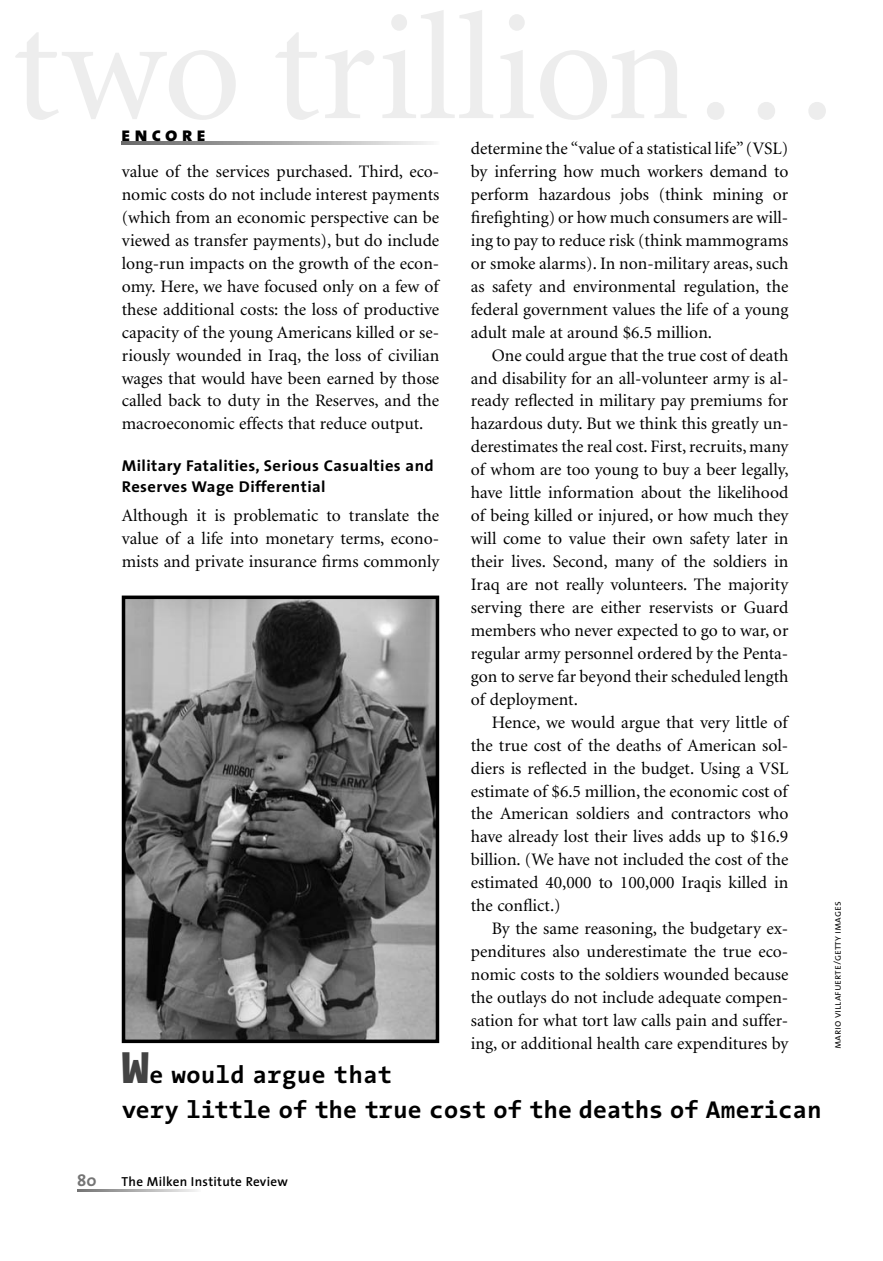
<style>
.page{position:relative;width:883px;height:1261px;background:#fff}
.page>*{position:absolute;margin:0;border:0;box-sizing:border-box;transform-origin:0 0}
.t1{font:700 24.5px/34.1px "The Sans Mono";letter-spacing:-.01em;color:#000}
.t2{font:20.12px "The Sans Extra Bold Caps";letter-spacing:.2em;color:#000}
.t3{font:17.5px/22.9px "Minion";color:#000;text-align:justify}
.t4{font:700 16.62px "The Sans";color:#757575}
.t5{font:700 15.75px/21px "The Sans";letter-spacing:.025em;color:#000;scale:1.05 1}
.t6{font:600 13.12px "The Sans";letter-spacing:.02em;color:#000}
.t7{font:10.5px "The Sans Semi Light Caps";color:#000}
.s1{font-weight:900;font-size:45.5px;color:#434343}
</style>
<div class="page">
<img style="left:127px;top:600px;width:307px;height:437px">
<div style="left:122px;top:595px;width:317px;height:447px;border:4px solid #000"></div>
<p class="t2" style="left:121px;top:123px;width:86px">encore</p>
<p class="t3" style="left:470px;top:138px;width:319px">determine the “value of a statistical life” (VSL) by inferring how much workers demand to perform hazardous jobs (think mining or firefighting) or how much consumers are will&shy;ing to pay to reduce risk (think mammograms or smoke alarms). In non-military areas, such as safety and environmental regulation, the federal government values the life of a young adult male at around $6.5 million.</p>
<p class="t3" style="left:470px;top:345px;width:319px;text-indent:21px">One could argue that the true cost of death and disability for an all-volunteer army is al&shy;ready reflected in military pay premiums for hazardous duty. But we think this greatly un&shy;derestimates the real cost. First, recruits, many of whom are too young to buy a beer legally, have little information about the likelihood of being killed or injured, or how much they will come to value their own safety later in their lives. Second, many of the soldiers in Iraq are not really volunteers. The majority serving there are either reservists or Guard members who never expected to go to war, or regular army personnel ordered by the Penta&shy;gon to serve far beyond their scheduled length of deployment.</p>
<p class="t3" style="left:470px;top:712px;width:319px;text-indent:21px">Hence, we would argue that very little of the true cost of the deaths of American sol&shy;diers is reflected in the budget. Using a VSL estimate of $6.5 million, the economic cost of the American soldiers and contractors who have already lost their lives adds up to $16.9 billion. (We have not included the cost of the estimated 40,000 to 100,000 Iraqis killed in the conflict.)</p>
<p class="t3" style="left:470px;top:918px;width:319px;text-indent:21px">By the same reasoning, the budgetary ex&shy;penditures also underestimate the true eco&shy;nomic costs to the soldiers wounded because the outlays do not include adequate compen&shy;sation for what tort law calls pain and suffer&shy;ing, or additional health care expenditures by</p>
<h1 class="t1" style="left:122px;top:1058px;width:701px"><span class="s1">W</span>e would argue that<br>very little of the true cost of the deaths of American</h1>
<p class="t3" style="left:122px;top:161px;width:319px">value of the services purchased. Third, eco&shy;nomic costs do not include interest payments (which from an economic perspective can be viewed as transfer payments), but do include long-run impacts on the growth of the econ&shy;omy. Here, we have focused only on a few of these additional costs: the loss of productive capacity of the young Americans killed or se&shy;riously wounded in Iraq, the loss of civilian wages that would have been earned by those called back to duty in the Reserves, and the macroeconomic effects that reduce output.</p>
<p class="t5" style="left:122px;top:456px;width:298px">Military Fatalities, Serious Casualties and<br>Reserves Wage Differential</p>
<p class="t3" style="left:122px;top:505px;width:319px">Although it is problematic to translate the value of a life into monetary terms, econo&shy;mists and private insurance firms commonly</p>
<p class="t7" style="left:830px;top:1048px;width:149px;rotate:-90deg">mario villafuerte/getty images</p>
<p class="t4" style="left:77px;top:1171px;width:21px">80</p>
<p class="t6" style="left:122px;top:1176px;width:167px">The Milken Institute Review</p>
</div>
